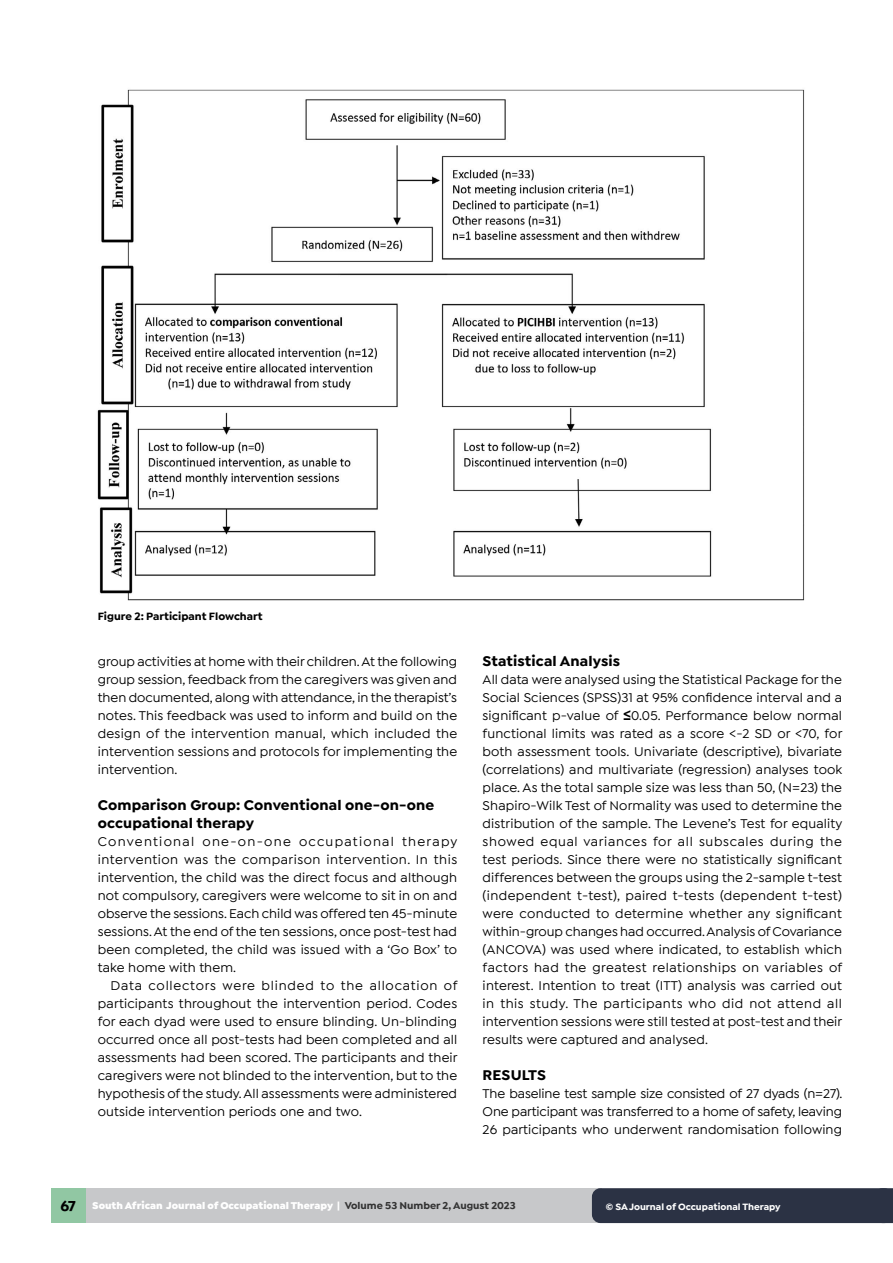
<style>
.page{position:relative;width:893px;height:1263px;background:#fff}
.page>*{position:absolute;margin:0;border:0;box-sizing:border-box;transform-origin:0 0}
.t1{font:700 15px/18px "Isidora Sans";letter-spacing:.01em;color:#000}
.t2{font:500 13.5px/18px "Isidora Sans";letter-spacing:.01em;color:#000;text-align:justify}
.t3{font:700 11.25px "Isidora Sans";color:#000}
.t4{font:900 10.5px "Isidora Sans";color:#fff}
.t5{font:700 9.75px "Isidora Sans";color:#fff}
.s1{font-family:"Arial";font-weight:700}
.s2{font-weight:700;font-size:15px;color:#000}
.s3{font-weight:700;color:#333}
</style>
<div class="page">
<div style="left:51px;top:1188px;width:551px;height:35px;background:#c7c8ca"></div>
<div style="left:592px;top:1188px;width:301px;height:35px;background:#2b3244;border-radius:9px"></div>
<svg style="left:874px;top:1188px;width:19px;height:35px"></svg>
<div style="left:51px;top:1188px;width:34px;height:35px;background:#91c7a3"></div>
<img style="left:97px;top:89px;width:708px;height:512px">
<p class="t3" style="left:98px;top:609px;width:166px">Figure 2: Participant Flowchart</p>
<p class="t2" style="left:98px;top:653px;width:361px">group activities at home with their children. At the following group session, feedback from the caregivers was given and then documented, along with attendance, in the therapist’s notes. This feedback was used to inform and build on the design of the intervention manual, which included the intervention sessions and protocols for implementing the intervention.</p>
<p class="t1" style="left:98px;top:796px;width:338px">Comparison Group: Conventional one-on-one occupational therapy</p>
<p class="t2" style="left:98px;top:833px;width:361px">Conventional one-on-one occupational therapy intervention was the comparison intervention. In this intervention, the child was the direct focus and although not compulsory, caregivers were welcome to sit in on and observe the sessions. Each child was offered ten 45-minute sessions. At the end of the ten sessions, once post-test had been completed, the child was issued with a ‘Go Box’ to take home with them.</p>
<p class="t2" style="left:98px;top:977px;width:361px;text-indent:13px">Data collectors were blinded to the allocation of participants throughout the intervention period. Codes for each dyad were used to ensure blinding. Un-blinding occurred once all post-tests had been completed and all assessments had been scored. The participants and their caregivers were not blinded to the intervention, but to the hypothesis of the study. All assessments were administered outside intervention periods one and two.</p>
<p class="t1" style="left:483px;top:652px;width:139px">Statistical Analysis</p>
<p class="t2" style="left:483px;top:671px;width:361px">All data were analysed using the Statistical Package for the Social Sciences (SPSS)31 at 95% confidence interval and a significant p-value of <span class="s1">≤</span>0.05. Performance below normal functional limits was rated as a score &lt;-2 SD or &lt;70, for both assessment tools. Univariate (descriptive), bivariate (correlations) and multivariate (regression) analyses took place. As the total sample size was less than 50, (N=23) the Shapiro-Wilk Test of Normality was used to determine the distribution of the sample. The Levene’s Test for equality showed equal variances for all subscales during the test periods. Since there were no statistically significant differences between the groups using the 2-sample t-test (independent t-test), paired t-tests (dependent t-test) were conducted to determine whether any significant within-group changes had occurred. Analysis of Covariance (ANCOVA) was used where indicated, to establish which factors had the greatest relationships on variables of interest. Intention to treat (ITT) analysis was carried out in this study. The participants who did not attend all intervention sessions were still tested at post-test and their results were captured and analysed.</p>
<p class="t1" style="left:483px;top:1066px;width:65px">RESULTS</p>
<p class="t2" style="left:483px;top:1085px;width:361px">The baseline test sample size consisted of 27 dyads (n=27).<br>One participant was transferred to a home of safety, leaving 26 participants who underwent randomisation following</p>
<p class="t4" style="left:60px;top:1199px;width:457px"><span class="s2">67</span> South African Journal of Occupational Therapy | <span class="s3">Volume 53 Number 2, August 2023</span></p>
<p class="t5" style="left:606px;top:1201px;width:176px">© SA Journal of Occupational Therapy</p>
</div>
